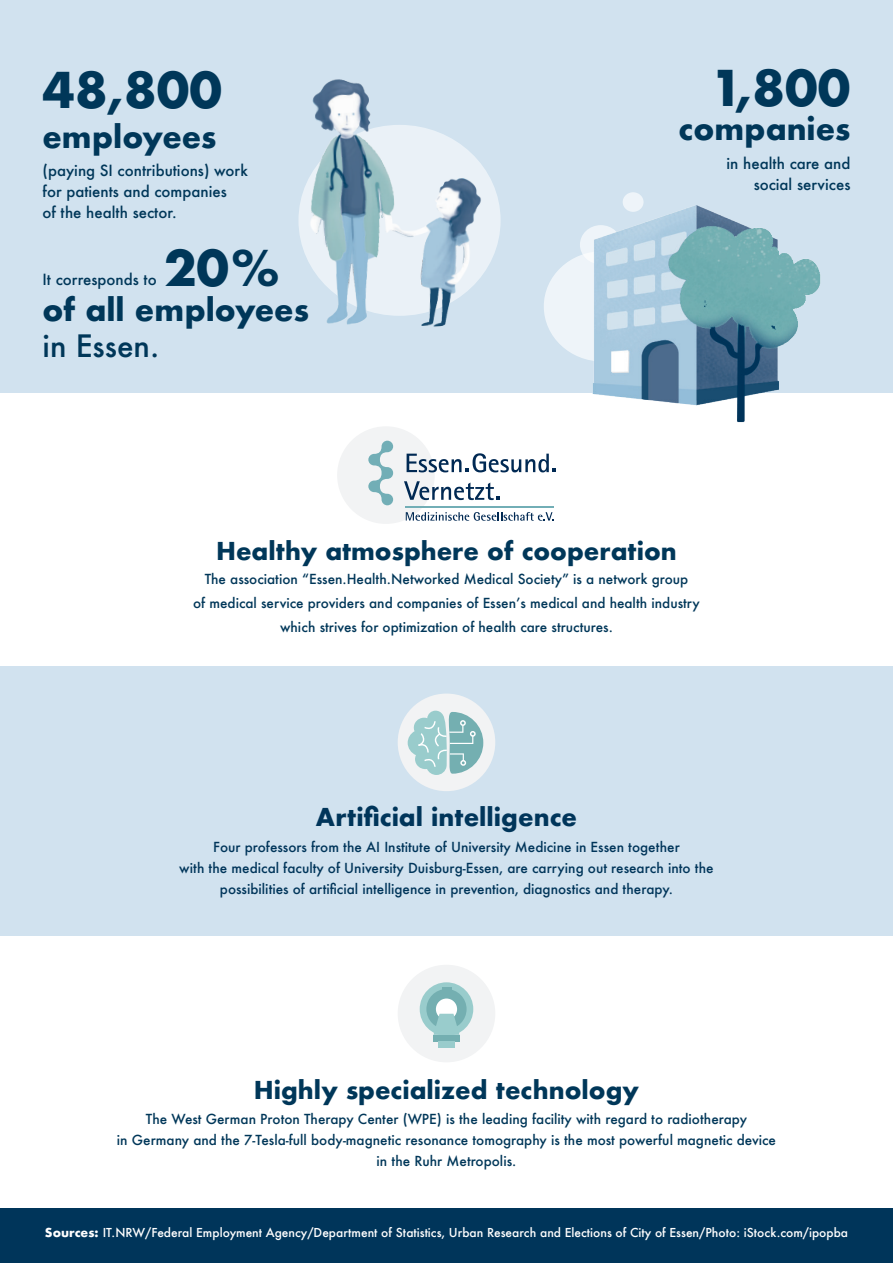
<style>
.page{position:relative;width:893px;height:1263px;background:#fff}
.page>*{position:absolute;margin:0;border:0;box-sizing:border-box;transform-origin:0 0}
.t1{font:700 48px "Futura";color:#003759}
.t2{font:700 30px/36px "Futura";color:#003759}
.t3{font:700 24px "Futura";color:#003759}
.t4{font:700 24px "Futura";color:#00355a}
.t5{font:500 15px/21px "Futura";color:#003759;text-align:right}
.t6{font:500 13.5px/24px "Futura";color:#003759;text-align:center}
.t7{font:500 13.5px/21px "Futura";color:#00355a;text-align:center}
.t8{font:500 12px "Futura";color:#fff}
.s1{font-style:inherit}
.s2{font-weight:500}
.s3{font-weight:700}
</style>
<div class="page">
<div style="left:0;top:0;width:893px;height:392px;background:#d1e2ef"></div>
<div style="left:0;top:666px;width:893px;height:270px;background:#d1e2ef"></div>
<div style="left:544px;top:251px;width:117px;height:110px;background:#eef4f9;border-radius:50%"></div>
<div style="left:580px;top:225px;width:42px;height:39px;background:#eef4f9;border-radius:50%"></div>
<div style="left:623px;top:192px;width:20px;height:20px;background:#eef4f9;border-radius:50%"></div>
<img style="left:584px;top:201px;width:244px;height:222px">
<img style="left:298px;top:79px;width:200px;height:248px">
<div style="left:337px;top:426px;width:98px;height:98px;background:#f2f3f4;border-radius:50%"></div>
<div style="left:398px;top:693px;width:97px;height:98px;background:#f2f3f4;border-radius:50%"></div>
<svg style="left:408px;top:711px;width:75px;height:64px"></svg>
<hr style="left:405px;top:506px;width:149px;height:1px;background:#72aeb6">
<svg style="left:406px;top:512px;width:148px;height:9px"></svg>
<svg style="left:368px;top:441px;width:25px;height:64px"></svg>
<svg style="left:407px;top:453px;width:149px;height:19px"></svg>
<svg style="left:404px;top:481px;width:95px;height:19px"></svg>
<div style="left:0;top:1209px;width:893px;height:54px;background:#00355a"></div>
<div style="left:398px;top:965px;width:97px;height:97px;background:#f2f3f4;border-radius:50%"></div>
<div style="left:420px;top:982px;width:53px;height:54px;background:#9cc;border-radius:50%"></div>
<div style="left:426px;top:989px;width:41px;height:40px;background:#74afb1;border-radius:50%"></div>
<div style="left:436px;top:998px;width:21px;height:22px;background:#fff;border-radius:50%"></div>
<svg style="left:433px;top:1014px;width:26px;height:21px"></svg>
<div style="left:433px;top:1035px;width:26px;height:6px;background:#74afb1"></div>
<svg style="left:442px;top:987px;width:9px;height:2px"></svg>
<div style="left:438px;top:1041px;width:17px;height:7px;background:#9cc"></div>
<p class="t1" style="left:43px;top:55px;width:181px">48,<span class="s1">8</span>00</p>
<p class="t1" style="left:711px;top:53px;width:141px">1,800</p>
<p class="t2" style="left:43px;top:119px;width:175px">employees</p>
<p class="t5" style="left:43px;top:160px;width:207px;text-align:left">(paying SI contributions) work for patients and companies<br>of the health sector.</p>
<p class="t2" style="left:679px;top:110px;width:173px">companies</p>
<p class="t5" style="left:727px;top:153px;width:125px">in health care and social services</p>
<p class="t5" style="left:43px;top:269px;width:116px">It corresponds to</p>
<p class="t1" style="left:164px;top:233px;width:117px">20%</p>
<p class="t2" style="left:43px;top:292px;width:268px">of all employees <span class="s2">in Essen.</span></p>
<p class="t3" style="left:216px;top:534px;width:462px">Healthy atmosphere of cooperation</p>
<p class="t6" style="left:193px;top:567px;width:508px">The association “Essen.Health.Networked Medical Society” is a network group<br>of medical service providers and companies of Essen’s medical and health industry which strives for optimization of health care structures.</p>
<p class="t4" style="left:316px;top:799px;width:262px">Artificial intelligence</p>
<p class="t7" style="left:179px;top:837px;width:536px">Four professors from the AI Institute of University Medicine in Essen together<br>with the medical faculty of University Duisburg-Essen, are carrying out research into the possibilities of artificial intelligence in prevention, diagnostics and therapy.</p>
<p class="t3" style="left:254px;top:1072px;width:387px">Highly specialized technology</p>
<p class="t6" style="left:117px;top:1108px;width:661px;line-height:21px">The West German Proton Therapy Center (WPE) is the leading facility with regard to radiotherapy<br>in Germany and the 7-Tesla-full body-magnetic resonance tomography is the most powerful magnetic device in the Ruhr Metropolis.</p>
<p class="t8" style="left:45px;top:1224px;width:805px"><span class="s3">Sources:</span> IT.NRW/Federal Employment Agency/Department of Statistics, Urban Research and Elections of City of Essen/Photo: iStock.com/ipopba</p>
</div>
